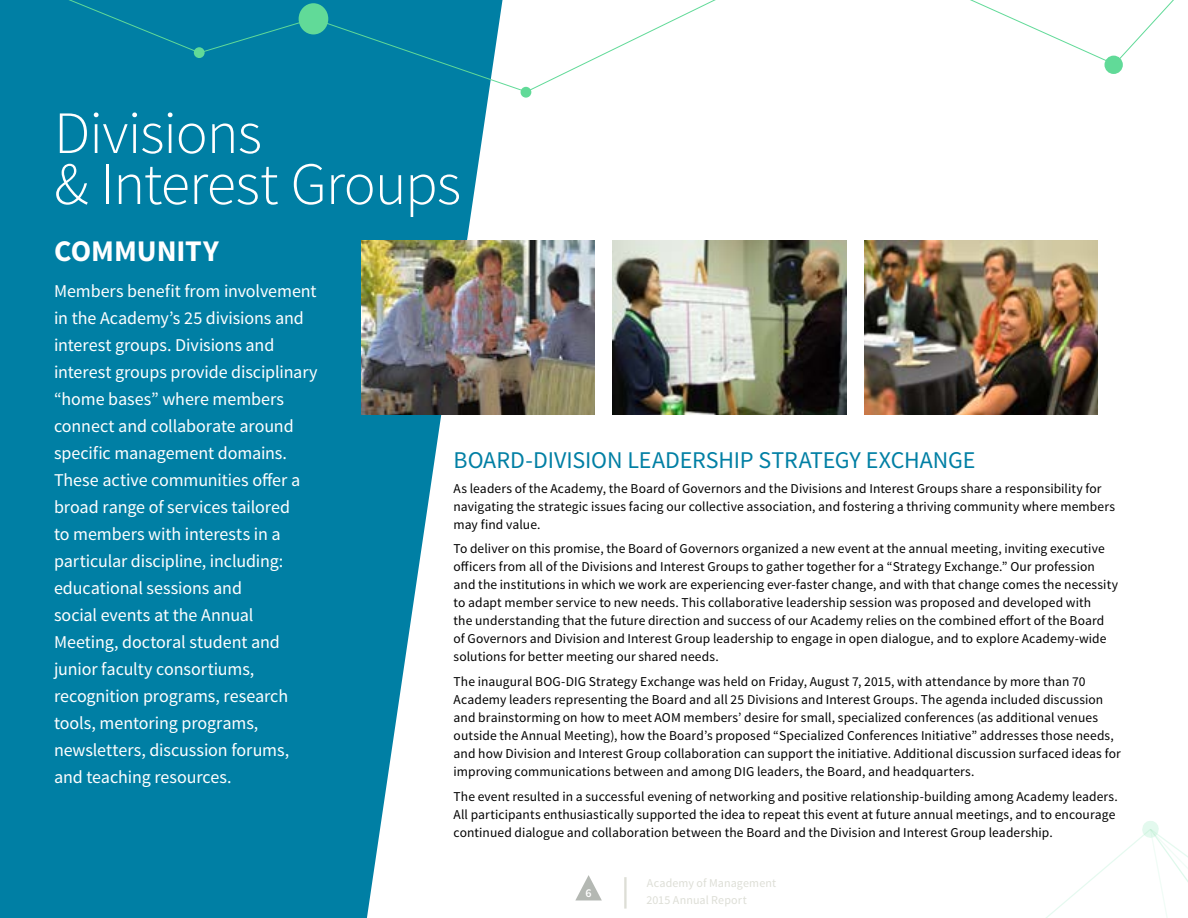
<style>
.page{position:relative;width:1188px;height:918px;background:#fff}
.page>*{position:absolute;margin:0;border:0;box-sizing:border-box;transform-origin:0 0}
.t1{font:300 60px/51px "Source Sans Pro";letter-spacing:-.015em;color:#fff}
.t2{font:700 30px "Source Sans Pro";letter-spacing:-.005em;color:#fff}
.t3{font:24px "Source Sans Pro";letter-spacing:-.005em;color:#007fa4}
.t4{font:18px/27px "Source Sans Pro";letter-spacing:-.005em;color:#fff}
.t5{font:13.5px/18px "Source Sans Pro";letter-spacing:.01em;color:#000}
.t6{font:12px "Source Sans Pro";letter-spacing:.01em;color:#ddded6}
.t7{font:600 12px "Source Sans Pro";color:#fff}
</style>
<div class="page">
<svg style="left:1046px;top:821px;width:142px;height:97px"></svg>
<svg style="left:0;top:0;width:503px;height:918px;fill:#007fa4"></svg>
<svg style="left:7px;top:0;width:650px;height:93px"></svg>
<div style="left:194px;top:47px;width:11px;height:11px;background:#61da98;border-radius:50%"></div>
<div style="left:299px;top:3px;width:29px;height:31px;background:#61da98;border-radius:50%"></div>
<svg style="left:575px;top:875px;width:27px;height:25px"></svg>
<hr style="left:624px;top:877px;width:3px;height:32px;background:#ddded6">
<div style="left:521px;top:87px;width:10px;height:11px;background:#61da98;border-radius:50%"></div>
<img style="left:613px;top:241px;width:233px;height:173px">
<img style="left:864px;top:241px;width:234px;height:173px">
<svg style="left:657px;top:0;width:517px;height:74px"></svg>
<img style="left:361px;top:241px;width:234px;height:173px">
<h1 class="t1" style="left:54px;top:108px;width:409px">Divisions<br>&amp; Interest Groups</h1>
<h2 class="t2" style="left:54px;top:232px;width:166px">COMMUNITY</h2>
<p class="t4" style="left:54px;top:278px;width:265px">Members benefit from involvement in the Academy’s 25 divisions and interest groups. Divisions and interest groups provide disciplinary “home bases” where members connect and collaborate around specific management domains.<br>These active communities offer a broad range of services tailored<br>to members with interests in a particular discipline, including: educational sessions and<br>social events at the Annual<br>Meeting, doctoral student and junior faculty consortiums, recognition programs, research tools, mentoring programs, newsletters, discussion forums, and teaching resources.</p>
<h3 class="t3" style="left:454px;top:445px;width:524px">BOARD-DIVISION LEADERSHIP STRATEGY EXCHANGE</h3>
<p class="t5" style="left:454px;top:480px;width:663px">As leaders of the Academy, the Board of Governors and the Divisions and Interest Groups share a responsibility for navigating the strategic issues facing our collective association, and fostering a thriving community where members may find value.</p>
<p class="t5" style="left:454px;top:540px;width:666px">To deliver on this promise, the Board of Governors organized a new event at the annual meeting, inviting executive officers from all of the Divisions and Interest Groups to gather together for a “Strategy Exchange.” Our profession and the institutions in which we work are experiencing ever-faster change, and with that change comes the necessity to adapt member service to new needs. This collaborative leadership session was proposed and developed with<br>the understanding that the future direction and success of our Academy relies on the combined effort of the Board of Governors and Division and Interest Group leadership to engage in open dialogue, and to explore Academy-wide solutions for better meeting our shared needs.</p>
<p class="t5" style="left:454px;top:673px;width:669px">The inaugural BOG-DIG Strategy Exchange was held on Friday, August 7, 2015, with attendance by more than 70<br>Academy leaders representing the Board and all 25 Divisions and Interest Groups. The agenda included discussion and brainstorming on how to meet AOM members’ desire for small, specialized conferences (as additional venues outside the Annual Meeting), how the Board’s proposed “Specialized Conferences Initiative” addresses those needs, and how Division and Interest Group collaboration can support the initiative. Additional discussion surfaced ideas for improving communications between and among DIG leaders, the Board, and headquarters.</p>
<p class="t5" style="left:454px;top:788px;width:666px">The event resulted in a successful evening of networking and positive relationship-building among Academy leaders.<br>All participants enthusiastically supported the idea to repeat this event at future annual meetings, and to encourage continued dialogue and collaboration between the Board and the Division and Interest Group leadership.</p>
<p class="t7" style="left:586px;top:885px;width:8px">6</p>
<p class="t6" style="left:647px;top:876px;width:131px">Academy of Management</p>
<p class="t6" style="left:646px;top:893px;width:102px">2015 Annual Report</p>
</div>
